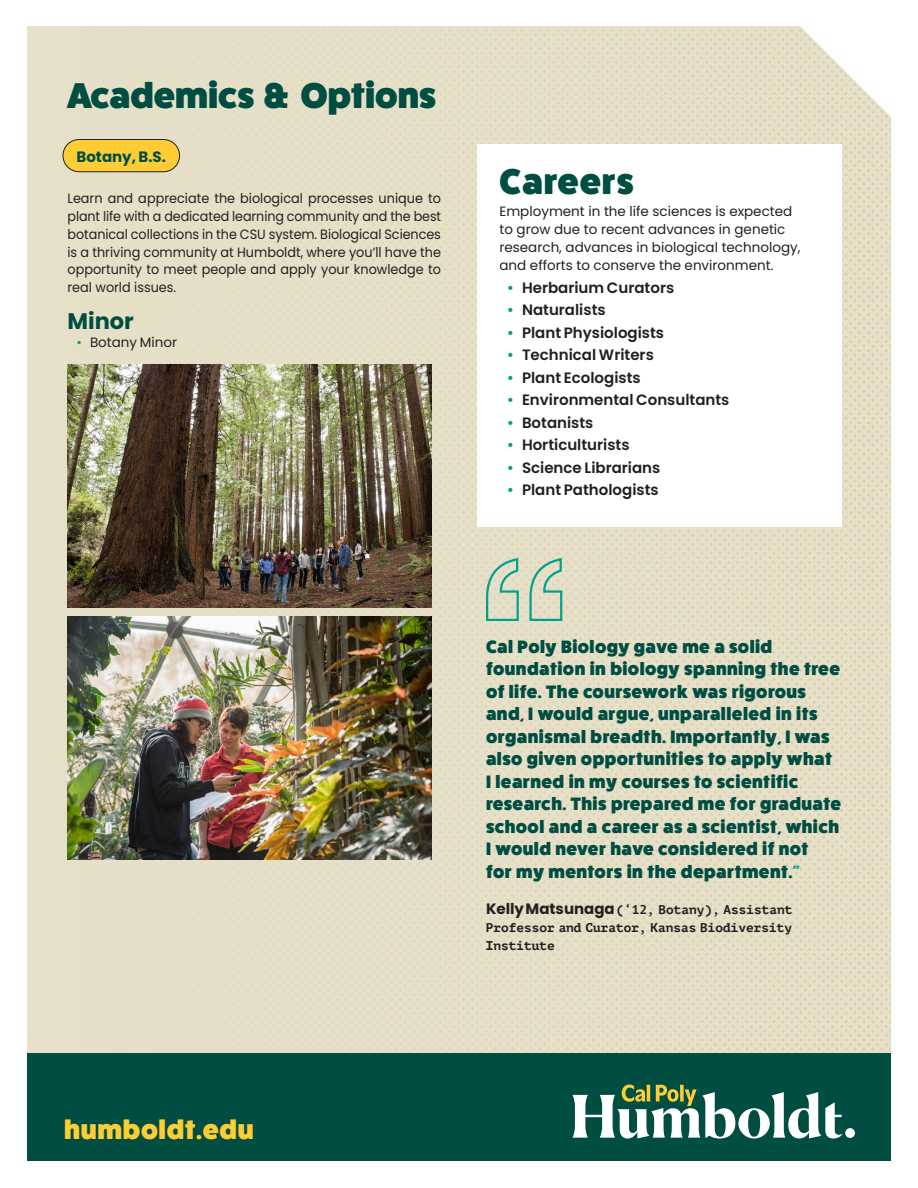
<style>
.page{position:relative;width:918px;height:1188px;background:#fff}
.page>*{position:absolute;margin:0;border:0;box-sizing:border-box;transform-origin:0 0}
.t1{font:800 36px "Fat Frank";color:#004d42}
.t2{font:800 36px "Fat Frank";letter-spacing:.025em;color:#004d42}
.t3{font:800 27px "Fat Frank";letter-spacing:.025em;color:#fecd33}
.t4{font:700 22.5px "Poppins";color:#004d42}
.t5{font:800 18px/22.5px "Fat Frank";letter-spacing:.025em;color:#004d42}
.t6{font:600 15px "Poppins";color:#231f20}
.t7{font:700 15px "Poppins";color:#004d42}
.t8{font:13.5px/18px "Poppins";color:#231f20;text-align:justify;scale:.95 1}
.t9{font:13.5px/18px "Poppins";color:#231f20}
.t10{font:700 12.75px/18px "PT Mono";color:#231f20;text-align:justify}
.s1{color:#00a38a}
.s2{font-family:"Neuzeit Gro";font-weight:400;color:#00a38a}
.s3{font-family:"Poppins";font-size:15px}
</style>
<div class="page">
<div style="left:27px;top:27px;width:864px;height:1026px;background:#e7e0c9"></div>
<img style="left:81px;top:27px;width:810px;height:1026px">
<svg style="left:774px;top:26px;width:117px;height:118px"></svg>
<div style="left:63px;top:140px;width:117px;height:32px;background:#fecd33;border-radius:16px"></div>
<div style="left:63px;top:139px;width:117px;height:33px;border:1px solid #231f20;border-radius:16px"></div>
<img style="left:68px;top:365px;width:364px;height:243px">
<img style="left:68px;top:617px;width:364px;height:243px">
<div style="left:477px;top:144px;width:365px;height:382px;background:#fff"></div>
<svg style="left:485px;top:557px;width:79px;height:65px"></svg>
<div style="left:27px;top:1053px;width:864px;height:108px;background:#004d42"></div>
<div style="left:845px;top:1128px;width:10px;height:10px;background:#fff;border-radius:50%"></div>
<svg style="left:573px;top:1085px;width:269px;height:54px"></svg>
<h1 class="t1" style="left:68px;top:75px;width:370px">Academics &amp; Options</h1>
<p class="t7" style="left:76px;top:148px;width:91px">Botany, B.S.</p>
<p class="t8" style="left:68px;top:189px;width:395px">Learn and appreciate the biological processes unique to plant life with a dedicated learning community and the best botanical collections in the CSU system. Biological Sciences is a thriving community at Humboldt, where you’ll have the opportunity to meet people and apply your knowledge to real world issues.</p>
<p class="t4" style="left:68px;top:308px;width:68px">Minor</p>
<p class="t9" style="left:76px;top:333px;width:102px"><span class="s1">•</span> Botany Minor</p>
<h1 class="t2" style="left:500px;top:161px;width:136px">Careers</h1>
<p class="t9" style="left:500px;top:202px;width:302px">Employment in the life sciences is expected to grow due to recent advances in genetic research, advances in biological technology, and efforts to conserve the environment.</p>
<p class="t6" style="left:506px;top:279px;width:170px"><span class="s2">•</span> Herbarium Curators</p>
<p class="t6" style="left:506px;top:301px;width:102px"><span class="s2">•</span> Naturalists</p>
<p class="t6" style="left:506px;top:324px;width:160px"><span class="s2">•</span> Plant Physiologists</p>
<p class="t6" style="left:506px;top:346px;width:150px"><span class="s2">•</span> Technical Writers</p>
<p class="t6" style="left:506px;top:369px;width:137px"><span class="s2">•</span> Plant Ecologists</p>
<p class="t6" style="left:506px;top:391px;width:225px"><span class="s2">•</span> Environmental Consultants</p>
<p class="t6" style="left:506px;top:414px;width:89px"><span class="s2">•</span> Botanists</p>
<p class="t6" style="left:506px;top:436px;width:126px"><span class="s2">•</span> Horticulturists</p>
<p class="t6" style="left:506px;top:459px;width:156px"><span class="s2">•</span> Science Librarians</p>
<p class="t6" style="left:506px;top:481px;width:155px"><span class="s2">•</span> Plant Pathologists</p>
<p class="t5" style="left:486px;top:635px;width:357px">Cal Poly Biology gave me a solid foundation in biology spanning the tree of life. The coursework was rigorous and, I would argue, unparalleled in its organismal breadth. Importantly, I was also given opportunities to apply what I learned in my courses to scientific research. This prepared me for graduate school and a career as a scientist, which I would never have considered if not<br>for my mentors in the department.<span class="s1">"</span></p>
<p class="t10" style="left:486px;top:900px;width:308px"><span class="s3">Kelly Matsunaga</span> (‘12, Botany), Assistant Professor and Curator, Kansas Biodiversity Institute</p>
<h2 class="t3" style="left:64px;top:1114px;width:191px">humboldt.edu</h2>
</div>
